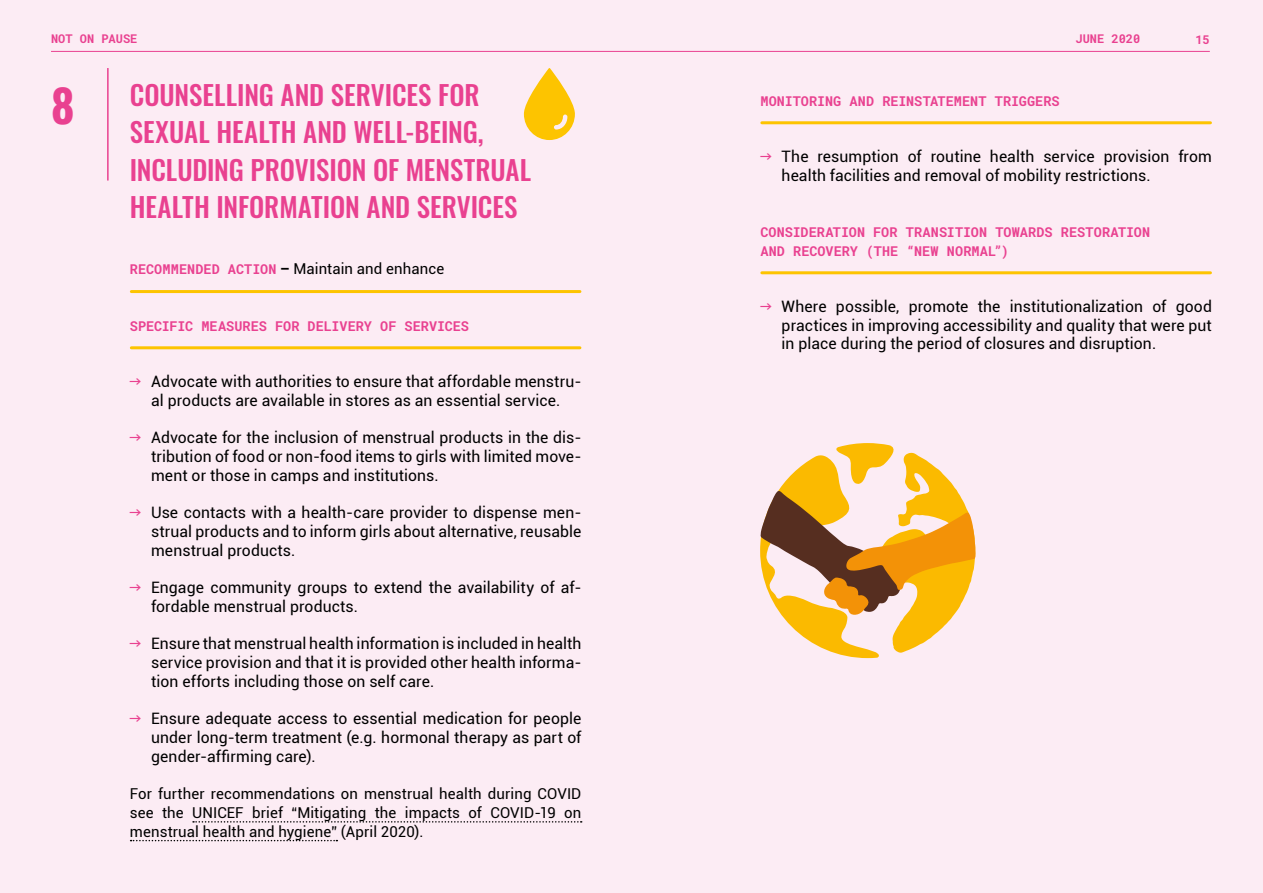
<style>
.page{position:relative;width:1263px;height:893px;background:#fcecf4}
.page>*{position:absolute;margin:0;border:0;box-sizing:border-box;transform-origin:0 0}
.t1{font:700 45px "Oswald";color:#e94190}
.t2{font:500 27px/37.5px "Oswald";letter-spacing:-.005em;color:#e94190}
.t3{font:15.75px/18.8px "Roboto";letter-spacing:.005em;color:#000;text-align:justify}
.t4{font:15px/18.8px "Roboto";letter-spacing:.005em;color:#000;text-align:justify}
.t5{font:700 13.5px/18.8px "Roboto Mono";letter-spacing:.005em;color:#e94190}
.t6{font:700 12px "Roboto Mono";color:#e94190}
.s1{font-family:"Roboto Mono";font-weight:700;font-size:13.5px;color:#e94190}
.s2{font-weight:700}
.s3{font-family:"GT Walsheim Pro";color:#e94190}
</style>
<div class="page">
<hr style="left:51px;top:51px;width:1159px;height:1px;background:#e94190">
<hr style="left:762px;top:121px;width:448px;height:3px;background:#fdc400">
<hr style="left:762px;top:271px;width:448px;height:3px;background:#fdc400">
<svg style="left:760px;top:443px;width:216px;height:215px"></svg>
<svg style="left:193px;top:821px;width:389px;height:2px"></svg>
<svg style="left:131px;top:840px;width:206px;height:1px"></svg>
<hr style="left:131px;top:290px;width:449px;height:3px;background:#fdc400">
<hr style="left:131px;top:346px;width:449px;height:3px;background:#fdc400">
<hr style="left:107px;top:68px;width:2px;height:113px;background:#e94190">
<svg style="left:524px;top:68px;width:51px;height:72px"></svg>
<p class="t6" style="left:51px;top:30px;width:88px">NOT ON PAUSE</p>
<p class="t6" style="left:1075px;top:30px;width:66px">JUNE 2020</p>
<p class="t6" style="left:1195px;top:32px;width:16px">15</p>
<h1 class="t1" style="left:51px;top:66px;width:25px">8</h1>
<h2 class="t2" style="left:130px;top:73px;width:403px">COUNSELLING AND SERVICES FOR<br>SEXUAL HEALTH AND WELL-BEING,<br>INCLUDING PROVISION OF MENSTRUAL<br>HEALTH INFORMATION AND SERVICES</h2>
<p class="t4" style="left:130px;top:259px;width:316px"><span class="s1">RECOMMENDED ACTION</span> <span class="s2">–</span> Maintain and enhance</p>
<p class="t5" style="left:130px;top:316px;width:341px">SPECIFIC MEASURES FOR DELIVERY OF SERVICES</p>
<p class="t3" style="left:130px;top:371px;width:453px;text-align:center"><span class="s3">→</span> Advocate with authorities to ensure that affordable menstru&shy;al products are available in stores as an essential service.</p>
<p class="t3" style="left:151px;top:427px;width:432px;text-indent:-21px"><span class="s3">→</span> Advocate for the inclusion of menstrual products in the dis&shy;tribution of food or non-food items to girls with limited move&shy;ment or those in camps and institutions.</p>
<p class="t3" style="left:151px;top:502px;width:432px;text-indent:-21px"><span class="s3">→</span> Use contacts with a health-care provider to dispense men&shy;strual products and to inform girls about alternative, reusable menstrual products.</p>
<p class="t3" style="left:151px;top:577px;width:432px;text-indent:-21px"><span class="s3">→</span> Engage community groups to extend the availability of af&shy;fordable menstrual products.</p>
<p class="t3" style="left:151px;top:634px;width:432px;text-indent:-21px"><span class="s3">→</span> Ensure that menstrual health information is included in health service provision and that it is provided other health informa&shy;tion efforts including those on self care.</p>
<p class="t3" style="left:151px;top:709px;width:432px;text-indent:-21px"><span class="s3">→</span> Ensure adequate access to essential medication for people under long-term treatment (e.g. hormonal therapy as part of gender-affirming care).</p>
<p class="t4" style="left:130px;top:784px;width:453px">For further recommendations on menstrual health during COVID see the UNICEF brief “Mitigating the impacts of COVID-19 on menstrual health and hygiene” (April 2020).</p>
<p class="t5" style="left:760px;top:91px;width:301px">MONITORING AND REINSTATEMENT TRIGGERS</p>
<p class="t3" style="left:782px;top:146px;width:432px;text-indent:-21px"><span class="s3">→</span> The resumption of routine health service provision from health facilities and removal of mobility restrictions.</p>
<p class="t5" style="left:760px;top:222px;width:391px">CONSIDERATION FOR TRANSITION TOWARDS RESTORATION<br>AND RECOVERY (THE “NEW NORMAL”)</p>
<p class="t3" style="left:782px;top:296px;width:432px;text-indent:-21px"><span class="s3">→</span> Where possible, promote the institutionalization of good practices in improving accessibility and quality that were put in place during the period of closures and disruption.</p>
</div>
